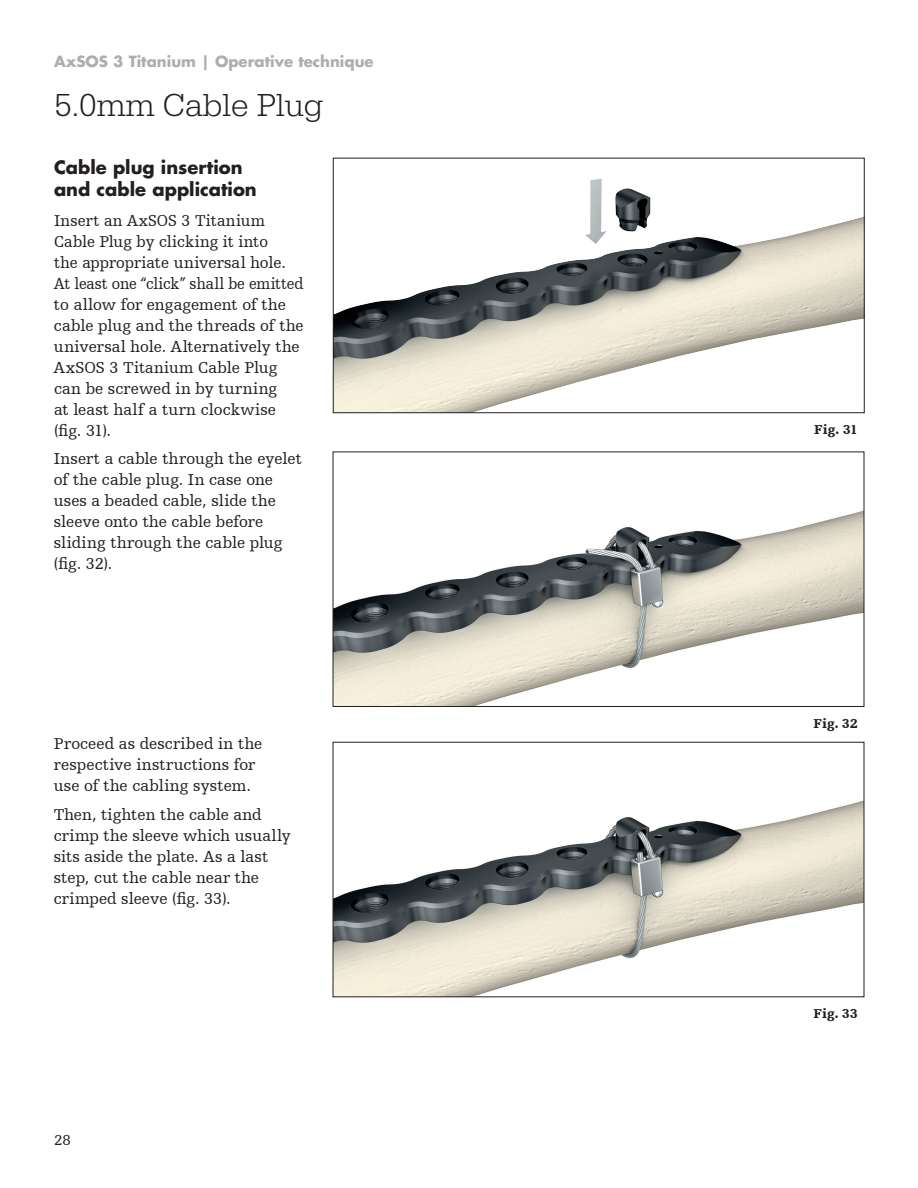
<style>
.page{position:relative;width:918px;height:1188px;background:#fff}
.page>*{position:absolute;margin:0;border:0;box-sizing:border-box;transform-origin:0 0}
.t1{font:300 33px "URW Egyptienne TOT";color:#231f20}
.t2{font:700 18px/22.5px "Futura Std";color:#231f20}
.t3{font:16.5px/21px "Humanist Slabserif 712 BT";letter-spacing:.005em;color:#231f20}
.t4{font:700 15px "Futura Std";color:#abafae}
.t5{font:15px "Humanist Slabserif 712 BT";color:#231f20}
.t6{font:900 13.5px "Humanist Slabserif 712 BT";letter-spacing:.025em;color:#231f20}
</style>
<div class="page">
<img style="left:335px;top:178px;width:528px;height:233px">
<div style="left:333px;top:158px;width:532px;height:255px;border:1px solid #231f20"></div>
<img style="left:335px;top:511px;width:527px;height:194px">
<div style="left:333px;top:452px;width:531px;height:255px;border:1px solid #231f20"></div>
<img style="left:335px;top:801px;width:527px;height:194px">
<div style="left:333px;top:742px;width:531px;height:255px;border:1px solid #231f20"></div>
<p class="t4" style="left:54px;top:51px;width:321px">AxSOS 3 Titanium | Operative technique</p>
<h1 class="t1" style="left:54px;top:86px;width:270px">5.0mm Cable Plug</h1>
<p class="t2" style="left:54px;top:155px;width:204px">Cable plug insertion and cable application</p>
<p class="t3" style="left:54px;top:209px;width:251px">Insert an AxSOS 3 Titanium<br>Cable Plug by clicking it into<br>the appropriate universal hole.<br>At least one “click” shall be emitted to allow for engagement of the cable plug and the threads of the universal hole. Alternatively the<br>AxSOS 3 Titanium Cable Plug can be screwed in by turning<br>at least half a turn clockwise (fig. 31).</p>
<p class="t3" style="left:54px;top:448px;width:250px">Insert a cable through the eyelet of the cable plug. In case one uses a beaded cable, slide the sleeve onto the cable before sliding through the cable plug (fig. 32).</p>
<p class="t3" style="left:54px;top:732px;width:210px">Proceed as described in the respective instructions for use of the cabling system.</p>
<p class="t3" style="left:54px;top:804px;width:239px">Then, tighten the cable and crimp the sleeve which usually sits aside the plate. As a last step, cut the cable near the crimped sleeve (fig. 33).</p>
<p class="t5" style="left:54px;top:1131px;width:18px">28</p>
<p class="t6" style="left:814px;top:421px;width:45px">Fig. 31</p>
<p class="t6" style="left:813px;top:715px;width:46px">Fig. 32</p>
<p class="t6" style="left:813px;top:1005px;width:46px">Fig. 33</p>
</div>
